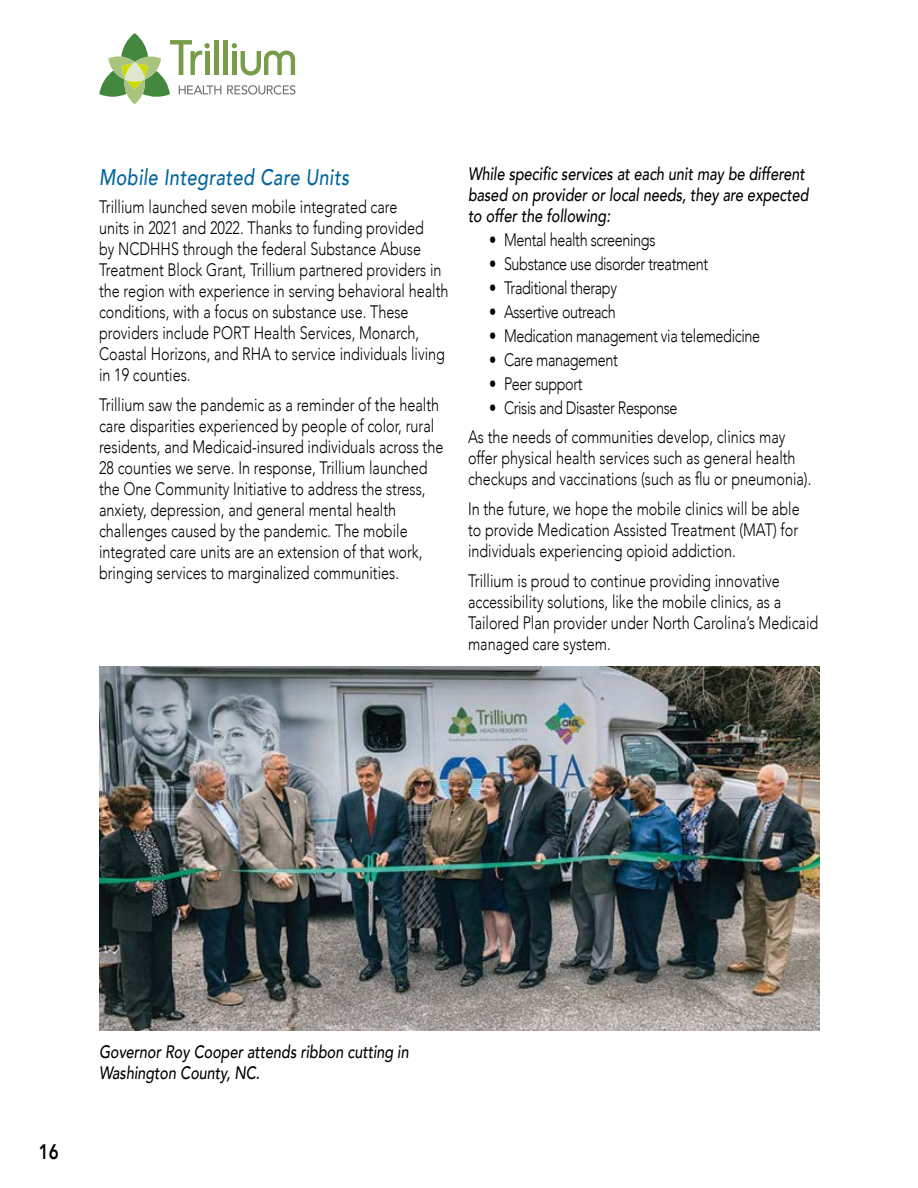
<style>
.page{position:relative;width:918px;height:1188px;background:#fff}
.page>*{position:absolute;margin:0;border:0;box-sizing:border-box;transform-origin:0 0}
.Section_Subheader__T{font:italic 500 22.5px "Avenir";letter-spacing:.025em;color:#00649c;scale:.8 1}
.t1{font:800 21px "Avenir";color:#000;scale:.8 1}
.Body_Text_Document{font:300 18px/21px "Avenir";color:#000;scale:.8 1}
.Body_Text_Document-2{font:300 18px "Avenir";letter-spacing:-.025em;color:#000;scale:.8 1}
.Bullets_Header{font:italic 500 18px/21px "Avenir";color:#000;scale:.8 1}
</style>
<div class="page">
<svg style="left:227px;top:85px;width:69px;height:10px"></svg>
<div style="left:223px;top:40px;width:5px;height:35px;background:#799c4a"></div>
<svg style="left:232px;top:43px;width:63px;height:33px"></svg>
<svg style="left:99px;top:33px;width:122px;height:71px"></svg>
<img style="left:99px;top:666px;width:720px;height:364px">
<p class="Section_Subheader__T" style="left:99px;top:163px;width:314px">Mobile Integrated Care Units</p>
<p class="Body_Text_Document" style="left:99px;top:196px;width:438px">Trillium launched seven mobile integrated care<br>units in 2021 and 2022. Thanks to funding provided<br>by NCDHHS through the federal Substance Abuse Treatment Block Grant, Trillium partnered providers in the region with experience in serving behavioral health conditions, with a focus on substance use. These providers include PORT Health Services, Monarch, Coastal Horizons, and RHA to service individuals living in 19 counties.</p>
<p class="Body_Text_Document" style="left:99px;top:394px;width:432px">Trillium saw the pandemic as a reminder of the health care disparities experienced by people of color, rural residents, and Medicaid-insured individuals across the 28 counties we serve. In response, Trillium launched the One Community Initiative to address the stress, anxiety, depression, and general mental health challenges caused by the pandemic. The mobile integrated care units are an extension of that work, bringing services to marginalized communities.</p>
<p class="Bullets_Header" style="left:468px;top:164px;width:427px">While specific services at each unit may be different based on provider or local needs, they are expected to offer the following:</p>
<p class="Body_Text_Document-2" style="left:489px;top:229px;width:210px">• Mental health screenings</p>
<p class="Body_Text_Document-2" style="left:489px;top:253px;width:275px">• Substance use disorder treatment</p>
<p class="Body_Text_Document-2" style="left:489px;top:277px;width:162px">• Traditional therapy</p>
<p class="Body_Text_Document-2" style="left:489px;top:301px;width:160px">• Assertive outreach</p>
<p class="Body_Text_Document-2" style="left:489px;top:325px;width:340px">• Medication management via telemedicine</p>
<p class="Body_Text_Document-2" style="left:489px;top:349px;width:163px">• Care management</p>
<p class="Body_Text_Document-2" style="left:489px;top:373px;width:119px">• Peer support</p>
<p class="Body_Text_Document-2" style="left:489px;top:397px;width:237px">• Crisis and Disaster Response</p>
<p class="Body_Text_Document" style="left:468px;top:426px;width:431px">As the needs of communities develop, clinics may offer physical health services such as general health checkups and vaccinations (such as flu or pneumonia).</p>
<p class="Body_Text_Document" style="left:468px;top:498px;width:416px;text-align:justify">In the future, we hope the mobile clinics will be able to provide Medication Assisted Treatment (MAT) for individuals experiencing opioid addiction.</p>
<p class="Body_Text_Document" style="left:468px;top:570px;width:439px">Trillium is proud to continue providing innovative accessibility solutions, like the mobile clinics, as a Tailored Plan provider under North Carolina’s Medicaid managed care system.</p>
<p class="t1" style="left:39px;top:1136px;width:26px">16</p>
<p class="Bullets_Header" style="left:99px;top:1041px;width:389px">Governor Roy Cooper attends ribbon cutting in<br>Washington County, NC.</p>
</div>
